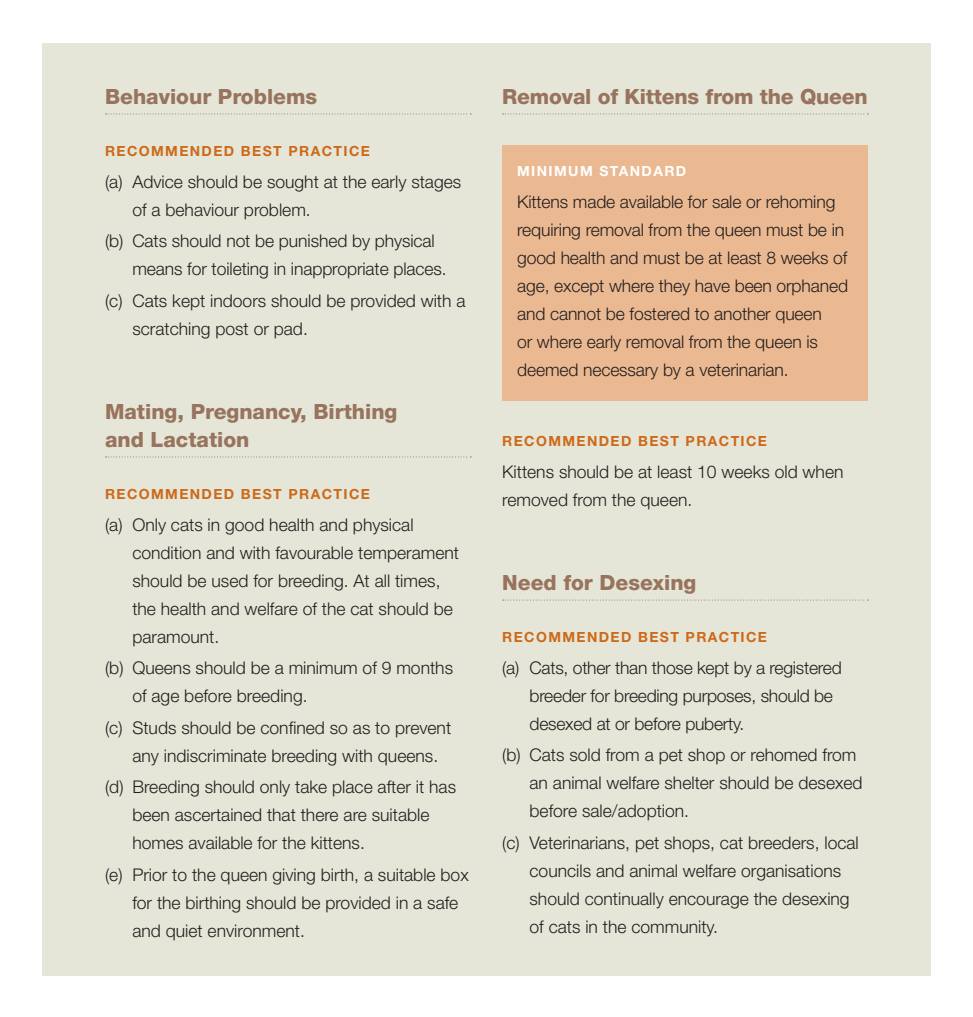
<style>
.page{position:relative;width:973px;height:1017px;background:#fff}
.page>*{position:absolute;margin:0;border:0;box-sizing:border-box;transform-origin:0 0}
.t1{font:800 21px/28px "Helvetica Neue";color:#98735d}
.t2{font:300 17.5px/28px "Helvetica Neue";color:#231f20}
.t3{font:700 14px "Helvetica Neue";letter-spacing:.1em;color:#cd691a}
.t4{font:700 14px "Helvetica Neue";letter-spacing:.1em;color:#fff}
</style>
<div class="page">
<div style="left:42px;top:43px;width:888px;height:932px;background:#e5e6d7"></div>
<svg style="left:105px;top:114px;width:366px;height:1px"></svg>
<svg style="left:105px;top:457px;width:366px;height:1px"></svg>
<svg style="left:502px;top:114px;width:366px;height:1px"></svg>
<svg style="left:502px;top:600px;width:366px;height:1px"></svg>
<div style="left:502px;top:146px;width:365px;height:255px;background:#ebb991"></div>
<p class="t1" style="left:105px;top:82px;width:213px">Behaviour Problems</p>
<p class="t3" style="left:105px;top:142px;width:217px">RECOMMENDED BEST PRACT</p>
<p class="t3" style="left:343px;top:142px;width:28px">ICE</p>
<p class="t2" style="left:132px;top:167px;width:330px;text-indent:-27px">(a) Advice should be sought at the early stages of a behaviour problem.</p>
<p class="t2" style="left:132px;top:226px;width:316px;text-indent:-27px">(b) Cats should not be punished by physical means for toileting in inappropriate places.</p>
<p class="t2" style="left:132px;top:286px;width:334px;text-indent:-27px">(c) Cats kept indoors should be provided with a scratching post or pad.</p>
<p class="t1" style="left:105px;top:397px;width:294px">Mating, Pregnancy, Birthing and Lactation</p>
<p class="t3" style="left:105px;top:485px;width:217px">RECOMMENDED BEST PRACT</p>
<p class="t3" style="left:343px;top:485px;width:28px">ICE</p>
<p class="t2" style="left:132px;top:510px;width:328px;text-indent:-27px">(a) Only cats in good health and physical condition and with favourable temperament should be used for breeding. At all times, the health and welfare of the cat should be paramount.</p>
<p class="t2" style="left:132px;top:653px;width:322px;text-indent:-27px">(b) Queens should be a minimum of 9 months of age before breeding.</p>
<p class="t2" style="left:132px;top:713px;width:320px;text-indent:-27px">(c) Studs should be confined so as to prevent any indiscriminate breeding with queens.</p>
<p class="t2" style="left:132px;top:772px;width:325px;text-indent:-27px">(d) Breeding should only take place after it has been ascertained that there are suitable homes available for the kittens.</p>
<p class="t2" style="left:132px;top:860px;width:338px;text-indent:-27px">(e) Prior to the queen giving birth, a suitable box for the birthing should be provided in a safe and quiet environment.</p>
<p class="t1" style="left:502px;top:82px;width:367px">Removal of Kittens from the Queen</p>
<p class="t4" style="left:517px;top:163px;width:93px">MINIMUM STA</p>
<p class="t4" style="left:629px;top:163px;width:58px">NDARD</p>
<p class="t2" style="left:517px;top:187px;width:332px">Kittens made available for sale or rehoming requiring removal from the queen must be in good health and must be at least 8 weeks of age, except where they have been orphaned and cannot be fostered to another queen<br>or where early removal from the queen is deemed necessary by a veterinarian.</p>
<p class="t3" style="left:502px;top:433px;width:217px">RECOMMENDED BEST PRACT</p>
<p class="t3" style="left:740px;top:433px;width:28px">ICE</p>
<p class="t2" style="left:502px;top:457px;width:342px">Kittens should be at least 10 weeks old when removed from the queen.</p>
<p class="t1" style="left:502px;top:568px;width:196px">Need for Desexing</p>
<p class="t3" style="left:502px;top:629px;width:217px">RECOMMENDED BEST PRACT</p>
<p class="t3" style="left:740px;top:629px;width:28px">ICE</p>
<p class="t2" style="left:529px;top:653px;width:313px;text-indent:-27px">(a) Cats, other than those kept by a registered breeder for breeding purposes, should be desexed at or before puberty.</p>
<p class="t2" style="left:529px;top:741px;width:334px;text-indent:-27px">(b) Cats sold from a pet shop or rehomed from an animal welfare shelter should be desexed before sale/adoption.</p>
<p class="t2" style="left:529px;top:828px;width:331px;text-indent:-27px">(c) Veterinarians, pet shops, cat breeders, local councils and animal welfare organisations should continually encourage the desexing of cats in the community.</p>
</div>
